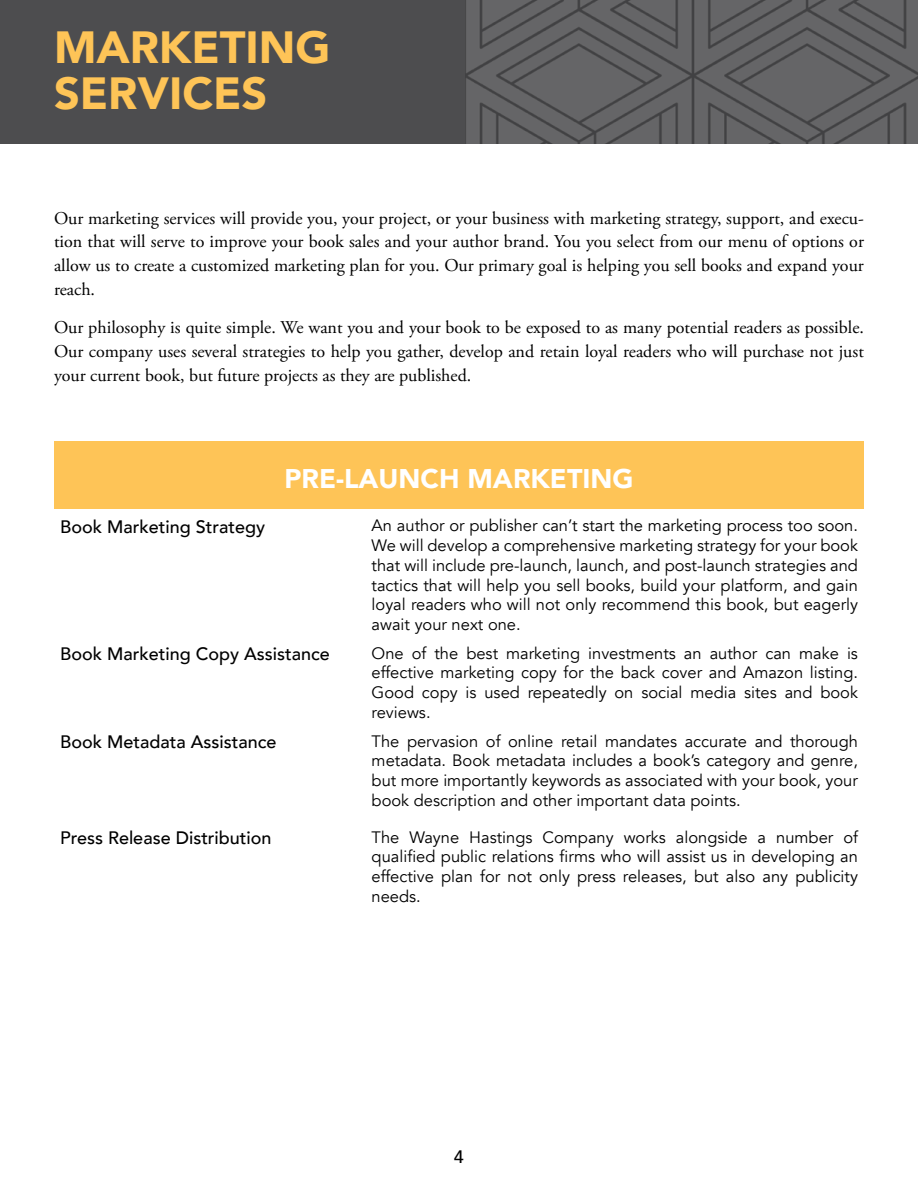
<style>
.page{position:relative;width:918px;height:1188px;background:#fff}
.page>*{position:absolute;margin:0;border:0;box-sizing:border-box;transform-origin:0 0}
.t1{font:900 45px/46.5px "Avenir";color:#fec457}
.t2{font:900 27px "Avenir";color:#fff}
.t3{font:18px/24px "Adobe Garamond Pro";color:#000;text-align:justify}
.t4{font:500 18px "Avenir";color:#000}
.t5{font:16.5px/19.8px "Avenir";color:#000;text-align:justify}
</style>
<div class="page">
<div style="left:0;top:0;width:918px;height:144px;background:#4d4d4f"></div>
<img style="left:465px;top:0;width:453px;height:144px">
<div style="left:54px;top:441px;width:810px;height:68px;background:#fec457"></div>
<h1 class="t1" style="left:54px;top:23px;width:278px">MARKETING<br>SERVICES</h1>
<p class="t3" style="left:54px;top:206px;width:812px">Our marketing services will provide you, your project, or your business with marketing strategy, support, and execu&shy;tion that will serve to improve your book sales and your author brand. You you select from our menu of options or allow us to create a customized marketing plan for you. Our primary goal is helping you sell books and expand your reach.</p>
<p class="t3" style="left:54px;top:316px;width:811px">Our philosophy is quite simple. We want you and your book to be exposed to as many potential readers as possible.<br>Our company uses several strategies to help you gather, develop and retain loyal readers who will purchase not just your current book, but future projects as they are published.</p>
<h2 class="t2" style="left:285px;top:456px;width:351px">PRE-LAUNCH MARKETING</h2>
<p class="t4" style="left:60px;top:511px;width:207px">Book Marketing Strategy</p>
<p class="t5" style="left:372px;top:516px;width:488px">An author or publisher can’t start the marketing process too soon.<br>We will develop a comprehensive marketing strategy for your book that will include pre-launch, launch, and post-launch strategies and tactics that will help you sell books, build your platform, and gain loyal readers who will not only recommend this book, but eagerly await your next one.</p>
<p class="t4" style="left:60px;top:638px;width:271px">Book Marketing Copy Assistance</p>
<p class="t5" style="left:372px;top:643px;width:488px">One of the best marketing investments an author can make is effective marketing copy for the back cover and Amazon listing.<br>Good copy is used repeatedly on social media sites and book reviews.</p>
<p class="t4" style="left:60px;top:726px;width:218px">Book Metadata Assistance</p>
<p class="t5" style="left:372px;top:731px;width:488px">The pervasion of online retail mandates accurate and thorough metadata. Book metadata includes a book’s category and genre, but more importantly keywords as associated with your book, your book description and other important data points.</p>
<p class="t4" style="left:60px;top:822px;width:213px">Press Release Distribution</p>
<p class="t5" style="left:372px;top:827px;width:488px">The Wayne Hastings Company works alongside a number of qualified public relations firms who will assist us in developing an effective plan for not only press releases, but also any publicity needs.</p>
<p class="t4" style="left:454px;top:1141px;width:12px">4</p>
</div>
